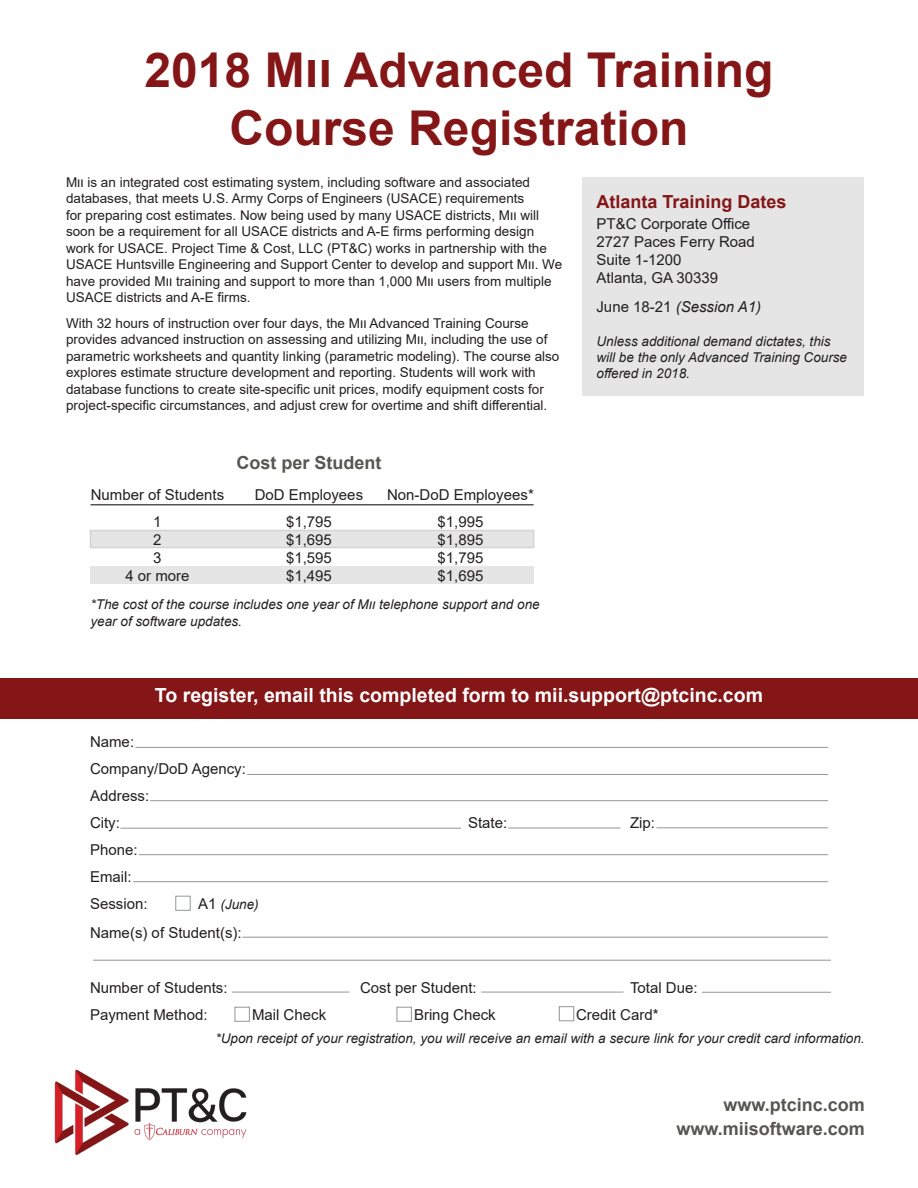
<style>
.page{position:relative;width:918px;height:1188px;background:#fff}
.page>*{position:absolute;margin:0;border:0;box-sizing:border-box;transform-origin:0 0}
.t1{font:700 48px/57.6px "Arial";color:#841618;text-align:center}
.t2{font:700 19.5px "Arial";color:#fff}
.t3{font:700 18px "Arial";color:#575653}
.t4{font:700 18px "Arial";color:#841618}
.t5{font:15px/18px "Arial";color:#231f20;text-align:justify}
.t6{font:italic 15px "Arial";color:#231f20}
.t7{font:13.5px/16.5px "Arial";color:#231f20}
.t8{font:italic 13.5px/16.2px "Arial";color:#231f20}
.s1{font-style:normal}
.s2{font-style:normal;font-size:15px}
</style>
<div class="page">
<div style="left:0;top:678px;width:918px;height:40px;background:#841618"></div>
<div style="left:90px;top:567px;width:444px;height:17px;background:#e5e5e5"></div>
<div style="left:90px;top:530px;width:444px;height:18px;background:#e5e5e5;border:2px solid #d4d4d4"></div>
<div style="left:582px;top:177px;width:282px;height:219px;background:#e5e5e5"></div>
<hr style="left:135px;top:747px;width:693px;height:1px;background:#939598">
<hr style="left:247px;top:774px;width:581px;height:1px;background:#939598">
<hr style="left:150px;top:800px;width:678px;height:1px;background:#939598">
<hr style="left:120px;top:828px;width:341px;height:1px;background:#939598">
<hr style="left:508px;top:828px;width:113px;height:1px;background:#939598">
<hr style="left:656px;top:828px;width:172px;height:1px;background:#939598">
<hr style="left:139px;top:854px;width:689px;height:1px;background:#939598">
<hr style="left:133px;top:881px;width:695px;height:1px;background:#939598">
<hr style="left:243px;top:937px;width:585px;height:1px;background:#939598">
<hr style="left:93px;top:960px;width:738px;height:1px;background:#939598">
<hr style="left:232px;top:992px;width:118px;height:1px;background:#939598">
<div style="left:235px;top:1007px;width:15px;height:15px;border:1px solid #939598"></div>
<div style="left:397px;top:1007px;width:15px;height:15px;border:1px solid #939598"></div>
<div style="left:559px;top:1006px;width:15px;height:15px;border:1px solid #939598"></div>
<hr style="left:90px;top:504px;width:444px;height:1px;background:#575653">
<hr style="left:481px;top:992px;width:143px;height:1px;background:#939598">
<hr style="left:702px;top:992px;width:129px;height:1px;background:#939598">
<div style="left:176px;top:896px;width:14px;height:14px;border:1px solid #939598"></div>
<img style="left:54px;top:1069px;width:193px;height:86px">
<p class="t1" style="left:145px;top:42px;width:630px">2018 Mii Advanced Training<br>Course Registration</p>
<p class="t7" style="left:66px;top:174px;width:498px">Mii is an integrated cost estimating system, including software and associated databases, that meets U.S. Army Corps of Engineers (USACE) requirements<br>for preparing cost estimates. Now being used by many USACE districts, Mii will soon be a requirement for all USACE districts and A-E firms performing design work for USACE. Project Time &amp; Cost, LLC (PT&amp;C) works in partnership with the USACE Huntsville Engineering and Support Center to develop and support Mii. We have provided Mii training and support to more than 1,000 Mii users from multiple USACE districts and A-E firms.</p>
<p class="t7" style="left:66px;top:315px;width:495px">With 32 hours of instruction over four days, the Mii Advanced Training Course provides advanced instruction on assessing and utilizing Mii, including the use of parametric worksheets and quantity linking (parametric modeling). The course also explores estimate structure development and reporting. Students will work with database functions to create site-specific unit prices, modify equipment costs for project-specific circumstances, and adjust crew for overtime and shift differential.</p>
<p class="t3" style="left:237px;top:450px;width:147px">Cost per Student</p>
<p class="t5" style="left:387px;top:485px;width:148px">Non-DoD Employees*</p>
<p class="t5" style="left:438px;top:512px;width:47px">$1,995 $1,895 $1,795 $1,695</p>
<p class="t8" style="left:90px;top:597px;width:451px">*The cost of the course includes one year of Mii telephone support and one year of software updates.</p>
<p class="t5" style="left:91px;top:485px;width:135px">Number of Students</p>
<p class="t5" style="left:125px;top:512px;width:66px;text-align:center">1<br>2<br>3<br>4 or more</p>
<p class="t5" style="left:255px;top:485px;width:110px">DoD Employees</p>
<p class="t5" style="left:286px;top:512px;width:47px">$1,795 $1,695 $1,595 $1,495</p>
<p class="t4" style="left:597px;top:189px;width:192px">Atlanta Training Dates</p>
<p class="t5" style="left:596px;top:215px;width:155px">PT&amp;C Corporate Office</p>
<p class="t5" style="left:596px;top:233px;width:160px;text-align:left">2727 Paces Ferry Road<br>Suite 1-1200<br>Atlanta, GA 30339</p>
<p class="t6" style="left:596px;top:297px;width:166px"><span class="s1">June 18-21</span> (Session A1)</p>
<p class="t8" style="left:596px;top:333px;width:252px">Unless additional demand dictates, this will be the only Advanced Training Course offered in 2018.</p>
<p class="t2" style="left:155px;top:682px;width:610px">To register, email this completed form to mii.support@ptcinc.com</p>
<p class="t5" style="left:90px;top:733px;width:46px">Name:</p>
<p class="t5" style="left:90px;top:760px;width:157px">Company/DoD Agency:</p>
<p class="t5" style="left:90px;top:787px;width:61px">Address:</p>
<p class="t5" style="left:90px;top:814px;width:31px">City:</p>
<p class="t5" style="left:468px;top:814px;width:41px">State:</p>
<p class="t5" style="left:630px;top:814px;width:27px">Zip:</p>
<p class="t5" style="left:90px;top:841px;width:49px">Phone:</p>
<p class="t5" style="left:90px;top:868px;width:43px">Email:</p>
<p class="t5" style="left:90px;top:895px;width:59px">Session:</p>
<p class="t8" style="left:198px;top:896px;width:62px"><span class="s2">A1</span> (June)</p>
<p class="t5" style="left:90px;top:923px;width:153px">Name(s) of Student(s):</p>
<p class="t5" style="left:90px;top:979px;width:139px">Number of Students:</p>
<p class="t5" style="left:360px;top:979px;width:118px">Cost per Student:</p>
<p class="t5" style="left:630px;top:979px;width:69px">Total Due:</p>
<p class="t5" style="left:90px;top:1006px;width:119px">Payment Method:</p>
<p class="t5" style="left:252px;top:1006px;width:76px">Mail Check</p>
<p class="t5" style="left:414px;top:1006px;width:83px">Bring Check</p>
<p class="t5" style="left:576px;top:1006px;width:84px">Credit Card*</p>
<p class="t8" style="left:216px;top:1030px;width:650px">*Upon receipt of your registration, you will receive an email with a secure link for your credit card information.</p>
<p class="t3" style="left:723px;top:1092px;width:143px">www.ptcinc.com</p>
<p class="t3" style="left:676px;top:1116px;width:190px">www.miisoftware.com</p>
</div>
